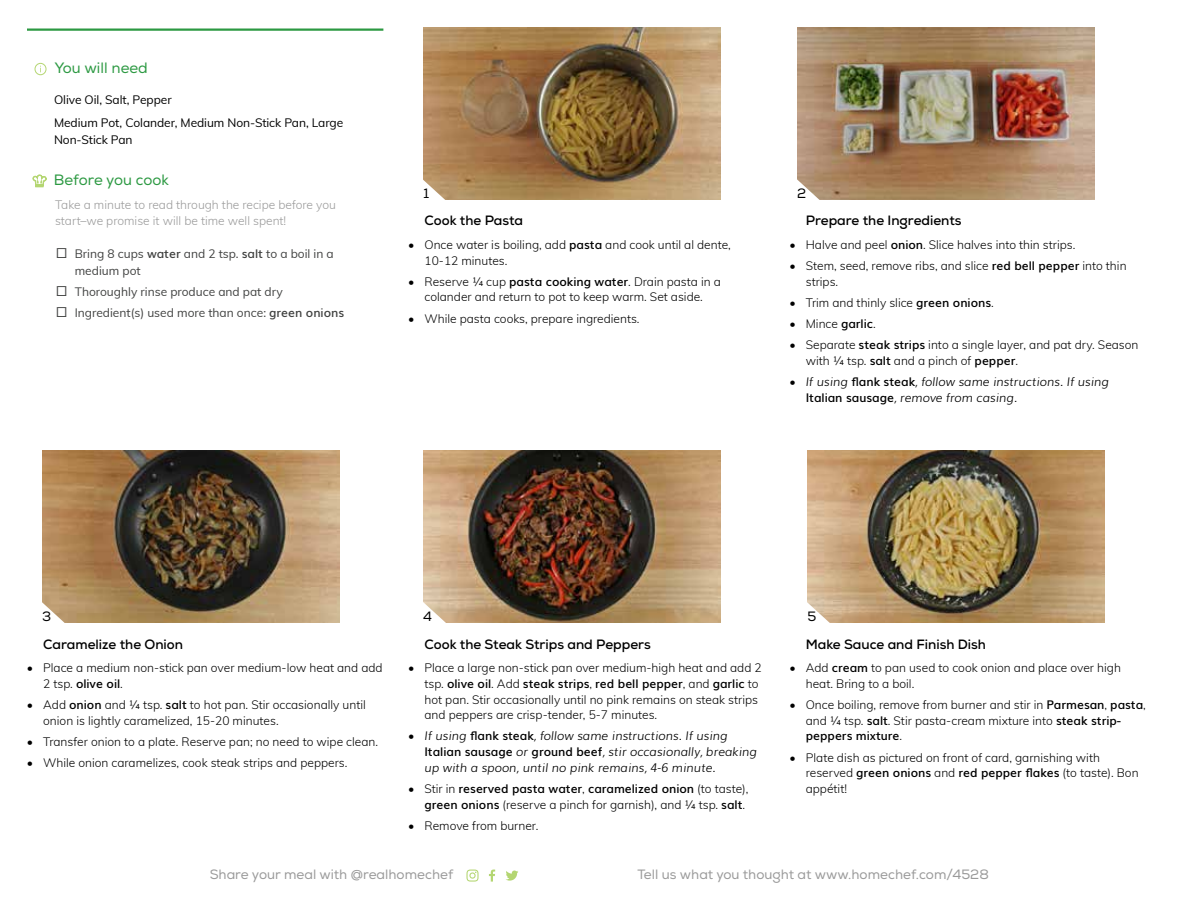
<style>
.page{position:relative;width:1188px;height:918px;background:#fff}
.page>*{position:absolute;margin:0;border:0;box-sizing:border-box;transform-origin:0 0}
.t1{font:15px "Nexa";color:#2c9942}
.t2{font:700 13.5px "Nexa";color:#000}
.t3{font:13.5px "Nexa";color:#9a9a9a}
.t4{font:13.5px "Nexa";color:#000}
.t5{font:300 12px/15.8px "Muli";color:#000}
.t6{font:italic 300 12px/15.8px "Muli";color:#000}
.t7{font:12px/16.5px "Muli";color:#414241}
.t8{font:300 12px/16.5px "Muli";color:#9a9a9a}
.t9{font:12px/23.2px "Muli";letter-spacing:-.005em;color:#000}
.s1{font-weight:600}
.s2{font-style:normal}
.s3{font-weight:600;font-style:normal}
</style>
<div class="page">
<img style="left:42px;top:450px;width:297px;height:173px">
<img style="left:423px;top:450px;width:297px;height:173px">
<img style="left:423px;top:27px;width:297px;height:173px">
<img style="left:808px;top:450px;width:297px;height:173px">
<img style="left:797px;top:27px;width:297px;height:173px">
<svg style="left:423px;top:178px;width:24px;height:22px"></svg>
<svg style="left:797px;top:178px;width:24px;height:22px"></svg>
<svg style="left:42px;top:601px;width:24px;height:22px"></svg>
<svg style="left:423px;top:601px;width:24px;height:22px"></svg>
<svg style="left:807px;top:601px;width:24px;height:22px"></svg>
<hr style="left:27px;top:28px;width:356px;height:3px;background:#2c9942">
<div style="left:35px;top:63px;width:11px;height:12px;border:1px solid #b4d672;border-radius:50%"></div>
<svg style="left:33px;top:175px;width:14px;height:12px"></svg>
<svg style="left:489px;top:870px;width:6px;height:12px"></svg>
<svg style="left:466px;top:870px;width:13px;height:12px"></svg>
<svg style="left:506px;top:871px;width:12px;height:10px"></svg>
<p class="t1" style="left:55px;top:59px;width:95px">You will need</p>
<p class="t9" style="left:54px;top:87px;width:291px">Olive Oil, Salt, Pepper<br>Medium Pot, Colander, Medium Non-Stick Pan, Large</p>
<p class="t9" style="left:54px;top:127px;width:80px">Non-Stick Pan</p>
<p class="t1" style="left:54px;top:171px;width:117px">Before you cook</p>
<p class="t8" style="left:55px;top:196px;width:282px">Take a minute to read through the recipe before you start–we promise it will be time well spent!</p>
<p class="t7" style="left:75px;top:245px;width:261px">Bring 8 cups <span class="s1">water</span> and 2 tsp. <span class="s1">salt</span> to a boil in a medium pot</p>
<p class="t7" style="left:75px;top:281px;width:271px;line-height:21px">Thoroughly rinse produce and pat dry<br>Ingredient(s) used more than once: <span class="s1">green onions</span></p>
<p class="t4" style="left:423px;top:185px;width:7px">1</p>
<p class="t2" style="left:425px;top:212px;width:100px">Cook the Pasta</p>
<p class="t5" style="left:425px;top:236px;width:308px;text-indent:-16px">• Once water is boiling, add <span class="s1">pasta</span> and cook until al dente,<br>10-12 minutes.</p>
<p class="t5" style="left:408px;top:273px;width:314px;text-align:center">• Reserve ¼ cup <span class="s1">pasta cooking water</span>. Drain pasta in a colander and return to pot to keep warm. Set aside.</p>
<p class="t5" style="left:408px;top:310px;width:233px">• While pasta cooks, prepare ingredients.</p>
<p class="t4" style="left:797px;top:185px;width:11px">2</p>
<p class="t2" style="left:806px;top:212px;width:157px">Prepare the Ingredients</p>
<p class="t5" style="left:790px;top:236px;width:287px">• Halve and peel <span class="s1">onion</span>. Slice halves into thin strips.</p>
<p class="t5" style="left:806px;top:257px;width:322px;text-indent:-16px">• Stem, seed, remove ribs, and slice <span class="s1">red bell pepper</span> into thin strips.</p>
<p class="t5" style="left:790px;top:294px;width:206px">• Trim and thinly slice <span class="s1">green onions</span>.</p>
<p class="t5" style="left:790px;top:315px;width:88px">• Mince <span class="s1">garlic</span>.</p>
<p class="t5" style="left:806px;top:336px;width:334px;text-indent:-16px">• Separate <span class="s1">steak strips</span> into a single layer, and pat dry. Season with ¼ tsp. <span class="s1">salt</span> and a pinch of <span class="s1">pepper</span>.</p>
<p class="t6" style="left:806px;top:373px;width:305px;text-indent:-16px"><span class="s2">•</span> If using <span class="s3">flank steak</span>, follow same instructions. If using<br><span class="s3">Italian sausage</span>, remove from casing.</p>
<p class="t4" style="left:42px;top:608px;width:11px">3</p>
<p class="t4" style="left:423px;top:608px;width:10px">4</p>
<p class="t4" style="left:808px;top:608px;width:10px">5</p>
<p class="t2" style="left:43px;top:636px;width:141px">Caramelize the Onion</p>
<p class="t5" style="left:43px;top:659px;width:341px;text-indent:-16px">• Place a medium non-stick pan over medium-low heat and add<br>2 tsp. <span class="s1">olive oil</span>.</p>
<p class="t5" style="left:43px;top:696px;width:324px;text-indent:-16px">• Add <span class="s1">onion</span> and ¼ tsp. <span class="s1">salt</span> to hot pan. Stir occasionally until onion is lightly caramelized, 15-20 minutes.</p>
<p class="t5" style="left:27px;top:733px;width:353px">• Transfer onion to a plate. Reserve pan; no need to wipe clean.</p>
<p class="t5" style="left:27px;top:754px;width:322px">• While onion caramelizes, cook steak strips and peppers.</p>
<p class="t2" style="left:424px;top:635px;width:228px">Cook the Steak Strips and Peppers</p>
<p class="t5" style="left:424px;top:659px;width:339px;text-indent:-16px">• Place a large non-stick pan over medium-high heat and add 2 tsp. <span class="s1">olive oil</span>. Add <span class="s1">steak strips</span>, <span class="s1">red bell pepper</span>, and <span class="s1">garlic</span> to hot pan. Stir occasionally until no pink remains on steak strips and peppers are crisp-tender, 5-7 minutes.</p>
<p class="t6" style="left:424px;top:727px;width:334px;text-indent:-16px"><span class="s2">•</span> If using <span class="s3">flank steak</span>, follow same instructions. If using<br><span class="s3">Italian sausage</span> or <span class="s3">ground beef</span>, stir occasionally, breaking up with a spoon, until no pink remains, 4-6 minute.</p>
<p class="t5" style="left:408px;top:780px;width:342px;text-align:right">• Stir in <span class="s1">reserved pasta water</span>, <span class="s1">caramelized onion</span> (to taste), <span class="s1">green onions</span> (reserve a pinch for garnish), and ¼ tsp. <span class="s1">salt</span>.</p>
<p class="t5" style="left:408px;top:817px;width:132px">• Remove from burner.</p>
<p class="t2" style="left:806px;top:635px;width:182px">Make Sauce and Finish Dish</p>
<p class="t5" style="left:806px;top:659px;width:317px;text-indent:-16px">• Add <span class="s1">cream</span> to pan used to cook onion and place over high heat. Bring to a boil.</p>
<p class="t5" style="left:806px;top:696px;width:342px;text-indent:-16px">• Once boiling, remove from burner and stir in <span class="s1">Parmesan</span>, <span class="s1">pasta</span>, and ¼ tsp. <span class="s1">salt</span>. Stir pasta-cream mixture into <span class="s1">steak strip&shy;peppers mixture</span>.</p>
<p class="t5" style="left:806px;top:749px;width:334px;text-indent:-16px">• Plate dish as pictured on front of card, garnishing with reserved <span class="s1">green onions</span> and <span class="s1">red pepper flakes</span> (to taste). Bon appétit!</p>
<p class="t3" style="left:210px;top:867px;width:245px">Share your meal with @realhomechef</p>
<p class="t3" style="left:638px;top:867px;width:353px">Tell us what you thought at www.homechef.com/4528</p>
</div>
